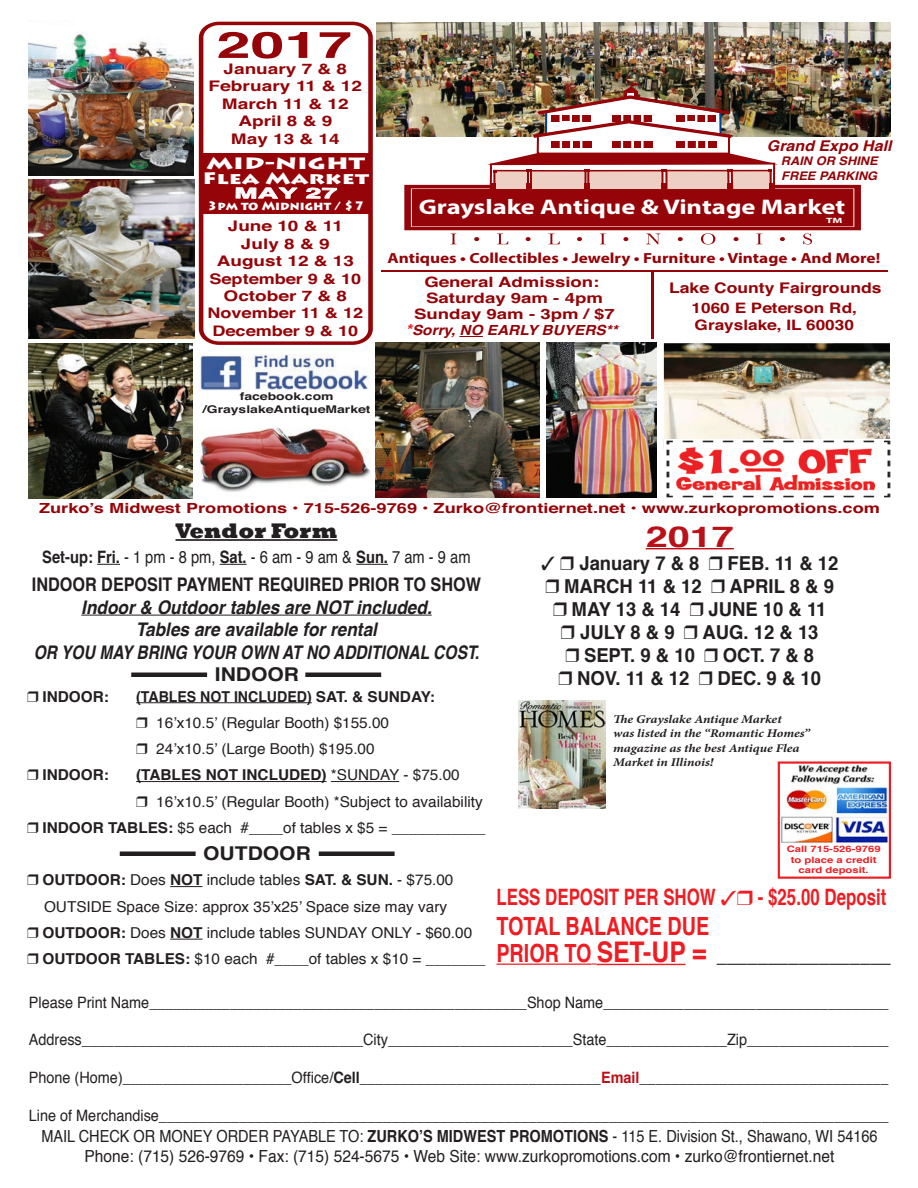
<style>
.page{position:relative;width:918px;height:1188px;background:#fff}
.page>*{position:absolute;margin:0;border:0;box-sizing:border-box;transform-origin:0 0}
.t1{font:700 36.6px "Helvetica";color:#940408;scale:1.67 1}
.t2{font:700 28.65px "Helvetica";color:#bb1018;scale:1.38 1}
.t3{font:700 25.05px "Helvetica";color:#ee1d23;scale:.79 1}
.t4{font:22.8px "Helvetica";color:#231f20;scale:.81 1}
.t5{font:700 22.65px "Helvetica";color:#ee1d23;scale:.75 1}
.t6{font:800 21.75px "Rockwell";color:#231f20}
.t7{font:700 21.15px "Myriad Pro";color:#fff;scale:1.25 1}
.t8{font:700 19.2px "Helvetica";color:#231f20;scale:.96 1}
.t9{font:700 19.05px "Helvetica";color:#231f20;scale:1.11 1}
.t10{font:italic 700 18.75px/22.5px "Helvetica";color:#231f20;text-align:center;scale:.92 1}
.t11{font:17.1px "Helvetica";color:#231f20;scale:.86 1}
.t12{font:16.65px/20px "Helvetica";color:#231f20;text-align:center;scale:.87 1}
.t13{font:900 16.35px/15.6px "Lithos Pro";color:#fff;scale:1.51 1}
.t14{font:15.75px "Helvetica";color:#231f20;scale:.92 1}
.t15{font:15px/26.2px "Helvetica";color:#231f20}
.t16{font:700 15px/26.2px "Helvetica";color:#231f20;scale:.94 1}
.t17{font:700 15px "Helvetica";color:#231f20}
.t18{font:italic 700 14.85px "Helvetica";color:#940408;scale:1.08 1}
.t19{font:700 14.7px "Myriad Pro";color:#940408;scale:1.18 1}
.t20{font:700 14.7px "Helvetica";color:#940408;scale:1.2 1}
.t21{font:700 14.55px/17.4px "Helvetica";color:#940408;text-align:center;scale:1.31 1}
.t22{font:700 14.55px "Helvetica";color:#fff;scale:1.94 1}
.t23{font:700 14.4px/17.2px "Helvetica";color:#940408;scale:1.2 1}
.t24{font:700 14.25px/15.6px "Helvetica";color:#940408;text-align:center;scale:1.31 1}
.t25{font:700 13.95px "Helvetica";color:#940408;scale:1.31 1}
.t26{font:italic 700 13.95px "Helvetica";color:#940408;scale:1.1 1}
.t27{font:900 12px "Lithos Pro";color:#fff;scale:1.04 1}
.t28{font:italic 700 11.85px/14.2px "Helvetica";color:#940408;scale:1.08 1}
.t29{font:italic 700 11.7px/14.1px "Minion Pro";letter-spacing:-.005em;color:#231f20;scale:1.15 1}
.t30{font:700 10.65px/12.8px "Helvetica";color:#231f20;text-align:center;scale:1.31 1}
.t31{font:700 8.85px/10.5px "Helvetica";color:#ee1d23;text-align:center;scale:1.28 1}
.t32{font:700 7.65px "Myriad Pro";color:#fff;scale:1.54 1}
.s1{font-size:15.15px;color:#ee1d23}
.s2{font-weight:700}
.s3{font-style:normal}
.s4{font-weight:400}
.s5{font-weight:700;font-size:25.05px;color:#ee1d23}
.s6{font-weight:700;font-size:28.5px;color:#ee1d23}
.s7{font-weight:700;color:#bb1018}
</style>
<div class="page">
<hr style="left:496px;top:964px;width:96px;height:1px;background:#ee1d23">
<hr style="left:597px;top:964px;width:88px;height:1px;background:#ee1d23">
<img style="left:175px;top:428px;width:196px;height:71px">
<img style="left:29px;top:33px;width:164px;height:143px">
<img style="left:29px;top:180px;width:166px;height:159px">
<img style="left:28px;top:343px;width:165px;height:155px">
<img style="left:375px;top:342px;width:164px;height:156px">
<img style="left:377px;top:22px;width:513px;height:115px">
<img style="left:547px;top:343px;width:109px;height:155px">
<img style="left:664px;top:343px;width:226px;height:96px">
<hr style="left:651px;top:271px;width:2px;height:68px;background:#940408">
<hr style="left:381px;top:270px;width:507px;height:2px;background:#940408">
<svg style="left:460px;top:336px;width:23px;height:1px"></svg>
<svg style="left:199px;top:22px;width:174px;height:323px"></svg>
<img style="left:404px;top:81px;width:457px;height:164px">
<img style="left:663px;top:440px;width:228px;height:58px">
<div style="left:201px;top:153px;width:170px;height:60px;background:#940408"></div>
<svg style="left:235px;top:187px;width:63px;height:12px"></svg>
<svg style="left:306px;top:187px;width:31px;height:12px"></svg>
<img style="left:199px;top:354px;width:171px;height:36px">
<hr style="left:176px;top:539px;width:161px;height:2px;background:#231f20">
<hr style="left:646px;top:548px;width:88px;height:1px;background:#bb1018">
<img style="left:781px;top:764px;width:107px;height:79px">
<div style="left:778px;top:761px;width:113px;height:118px;border:2px solid #ee1d23"></div>
<img style="left:518px;top:700px;width:87px;height:109px">
<svg style="left:97px;top:564px;width:23px;height:1px"></svg>
<svg style="left:220px;top:564px;width:27px;height:1px"></svg>
<hr style="left:356px;top:564px;width:32px;height:1px;background:#231f20">
<hr style="left:81px;top:615px;width:351px;height:1px;background:#231f20">
<hr style="left:136px;top:702px;width:176px;height:1px;background:#231f20">
<hr style="left:136px;top:781px;width:191px;height:1px;background:#231f20">
<hr style="left:331px;top:781px;width:68px;height:1px;background:#231f20">
<hr style="left:170px;top:886px;width:33px;height:1px;background:#231f20">
<hr style="left:170px;top:939px;width:33px;height:1px;background:#231f20">
<hr style="left:131px;top:673px;width:76px;height:4px;background:#231f20">
<hr style="left:120px;top:852px;width:76px;height:4px;background:#231f20">
<hr style="left:305px;top:673px;width:76px;height:4px;background:#231f20">
<hr style="left:319px;top:852px;width:76px;height:4px;background:#231f20">
<p class="t1" style="left:216px;top:15px;width:83px">2017</p>
<p class="t21" style="left:209px;top:60px;width:119px">January 7 &amp; 8<br>February 11 &amp; 12<br>March 11 &amp; 12<br>April 8 &amp; 9<br>May 13 &amp; 14</p>
<p class="t13" style="left:202px;top:156px;width:112px">MID-NIGHT<br>Flea Market</p>
<p class="t22" style="left:234px;top:181px;width:55px;rotate:1deg">MAY 27</p>
<p class="t27" style="left:207px;top:198px;width:153px">3pm to Midnight / $7</p>
<p class="t21" style="left:208px;top:218px;width:120px">June 10 &amp; 11<br>July 8 &amp; 9<br>August 12 &amp; 13<br>September 9 &amp; 10<br>October 7 &amp; 8<br>November 11 &amp; 12<br>December 9 &amp; 10</p>
<p class="t18" style="left:767px;top:134px;width:117px">Grand Expo Hall</p>
<p class="t28" style="left:781px;top:154px;width:91px">RAIN OR SHINE<br>FREE PARKING</p>
<p class="t7" style="left:419px;top:193px;width:343px">Grayslake Antique &amp; Vintage Market</p>
<p class="t32" style="left:826px;top:216px;width:12px">TM</p>
<p class="t19" style="left:387px;top:248px;width:419px">Antiques • Collectibles • Jewelry • Furniture • Vintage • And More!</p>
<p class="t24" style="left:414px;top:275px;width:155px">General Admission:<br>Saturday 9am - 4pm<br>Sunday 9am - 3pm / $7</p>
<p class="t26" style="left:406px;top:319px;width:194px"><span class="s1">*</span>Sorry, NO EARLY BUYERS**</p>
<p class="t20" style="left:669px;top:276px;width:179px">Lake County Fairgrounds</p>
<p class="t23" style="left:692px;top:299px;width:139px">1060 E Peterson Rd,<br>Grayslake, IL 60030</p>
<p class="t30" style="left:203px;top:390px;width:129px">facebook.com /GrayslakeAntiqueMarket</p>
<p class="t25" style="left:39px;top:497px;width:644px">Zurko’s Midwest Promotions • 715-526-9769 • Zurko@frontiernet.net • www.zurkopromotions.com</p>
<p class="t6" style="left:176px;top:518px;width:163px">Vendor Form</p>
<p class="t2" style="left:646px;top:513px;width:65px">2017</p>
<p class="t8" style="left:541px;top:547px;width:167px">✓ January 7 &amp; 8</p>
<p class="t8" style="left:727px;top:547px;width:117px">FEB. 11 &amp; 12</p>
<p class="t8" style="left:564px;top:570px;width:145px">MARCH 11 &amp; 12</p>
<p class="t8" style="left:730px;top:570px;width:110px">APRIL 8 &amp; 9</p>
<p class="t8" style="left:572px;top:593px;width:115px">MAY 13 &amp; 14</p>
<p class="t8" style="left:708px;top:593px;width:125px">JUNE 10 &amp; 11</p>
<p class="t8" style="left:580px;top:617px;width:100px">JULY 8 &amp; 9</p>
<p class="t8" style="left:703px;top:617px;width:122px">AUG. 12 &amp; 13</p>
<p class="t8" style="left:584px;top:640px;width:117px">SEPT. 9 &amp; 10</p>
<p class="t8" style="left:723px;top:640px;width:97px">OCT. 7 &amp; 8</p>
<p class="t8" style="left:577px;top:663px;width:119px">NOV. 11 &amp; 12</p>
<p class="t8" style="left:717px;top:663px;width:110px">DEC. 9 &amp; 10</p>
<p class="t11" style="left:42px;top:544px;width:500px"><span class="s2">Set-up: Fri.</span> - 1 pm - 8 pm, <span class="s2">Sat.</span> - 6 am - 9 am &amp; <span class="s2">Sun.</span> 7 am - 9 am</p>
<p class="t10" style="left:32px;top:573px;width:490px"><span class="s3">INDOOR DEPOSIT PAYMENT REQUIRED PRIOR TO SHOW </span>Indoor &amp; Outdoor tables are NOT included.<br>Tables are available for rental<br>OR YOU MAY BRING YOUR OWN AT NO ADDITIONAL COST.</p>
<p class="t17" style="left:42px;top:684px;width:68px">INDOOR:</p>
<p class="t16" style="left:156px;top:683px;width:298px;text-indent:-20px">(TABLES NOT INCLUDED) SAT. &amp; SUNDAY:<br><span class="s4">16’x10.5’ (Regular Booth) $155.00</span></p>
<p class="t15" style="left:156px;top:736px;width:220px">24’x10.5’ (Large Booth) $195.00</p>
<p class="t17" style="left:42px;top:763px;width:68px">INDOOR:</p>
<p class="t17" style="left:136px;top:763px;width:325px">(TABLES NOT INCLUDED) <span class="s4">*SUNDAY - $75.00</span></p>
<p class="t15" style="left:156px;top:789px;width:328px">16’x10.5’ (Regular Booth) *Subject to availability</p>
<p class="t15" style="left:42px;top:815px;width:445px"><span class="s2">INDOOR TABLES:</span> $5 each #____of tables x $5 = ___________</p>
<p class="t15" style="left:42px;top:868px;width:445px"><span class="s2">OUTDOOR:</span> Does <span class="s2">NOT</span> include tables <span class="s2">SAT. &amp; SUN.</span> - $75.00<br>OUTSIDE Space Size: approx 35’x25’ Space size may vary <span class="s2">OUTDOOR:</span> Does <span class="s2">NOT</span> include tables SUNDAY ONLY - $60.00<br><span class="s2">OUTDOOR TABLES:</span> $10 each #____of tables x $10 = _______</p>
<p class="t9" style="left:215px;top:659px;width:77px">INDOOR</p>
<p class="t29" style="left:613px;top:712px;width:173px">The Grayslake Antique Market<br>was listed in the “Romantic Homes” magazine as the best Antique Flea<br>Market in Illinois!</p>
<p class="t31" style="left:787px;top:844px;width:75px">Call 715-526-9769 to place a credit card deposit.</p>
<p class="t9" style="left:203px;top:838px;width:99px">OUTDOOR</p>
<p class="t5" style="left:496px;top:879px;width:521px">LESS DEPOSIT PER SHOW ✓ - $25.00 Deposit</p>
<p class="t3" style="left:496px;top:906px;width:271px">TOTAL BALANCE DUE</p>
<p class="t4" style="left:496px;top:937px;width:488px"><span class="s5">PRIOR TO</span> <span class="s6">SET-UP =</span> _________________</p>
<p class="t14" style="left:29px;top:990px;width:949px">Please Print Name_______________________________________________Shop Name_____________________________________</p>
<p class="t14" style="left:29px;top:1028px;width:948px">Address___________________________________City_______________________State_______________Zip___________________</p>
<p class="t14" style="left:29px;top:1065px;width:954px">Phone (Home)_____________________Office/<span class="s2">Cell</span>______________________________<span class="s7">Email</span>_________________________________</p>
<p class="t14" style="left:29px;top:1103px;width:938px">Line of Merchandise___________________________________________________________________________________________</p>
<p class="t12" style="left:41px;top:1127px;width:963px">MAIL CHECK OR MONEY ORDER PAYABLE TO: <span class="s2">ZURKO’S MIDWEST PROMOTIONS</span> - 115 E. Division St., Shawano, WI 54166<br>Phone: (715) 526-9769 • Fax: (715) 524-5675 • Web Site: www.zurkopromotions.com • zurko@frontiernet.net</p>
</div>
